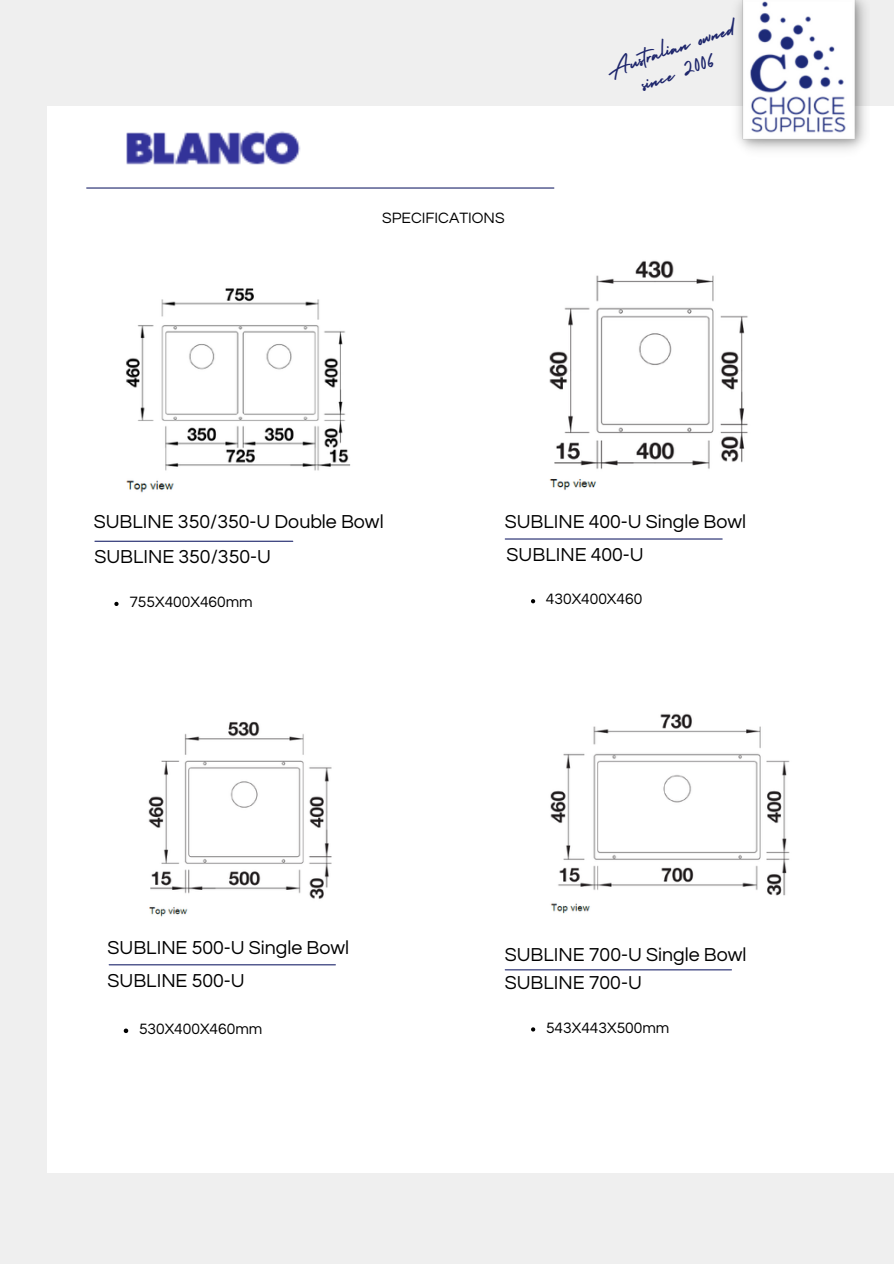
<style>
.page{position:relative;width:894px;height:1264px;background:#fff}
.page>*{position:absolute;margin:0;border:0;box-sizing:border-box;transform-origin:0 0}
.t1{font:24.75px/24.5px "Holiday";color:#1e266c;text-align:center}
.t2{font:19.5px "Questrial";color:#000}
.t3{font:15.6px "Questrial";color:#000}
</style>
<div class="page">
<div style="left:0;top:0;width:893px;height:1263px;background:#efefef"></div>
<div style="left:47px;top:106px;width:846px;height:1067px;background:#fff"></div>
<hr style="left:87px;top:187px;width:466px;height:2px;background:#1e266c">
<img style="left:737px;top:0;width:129px;height:150px">
<hr style="left:95px;top:540px;width:198px;height:2px;background:#1e266c">
<svg style="left:114px;top:602px;width:4px;height:4px"></svg>
<hr style="left:505px;top:538px;width:217px;height:1px;background:#1e266c">
<svg style="left:531px;top:599px;width:4px;height:4px"></svg>
<img style="left:126px;top:131px;width:175px;height:34px">
<img style="left:126px;top:288px;width:225px;height:205px">
<img style="left:549px;top:260px;width:199px;height:230px">
<hr style="left:109px;top:964px;width:226px;height:1px;background:#1e266c">
<img style="left:148px;top:721px;width:184px;height:196px">
<svg style="left:124px;top:1028px;width:4px;height:5px"></svg>
<img style="left:550px;top:713px;width:240px;height:200px">
<hr style="left:505px;top:969px;width:226px;height:1px;background:#1e266c">
<svg style="left:531px;top:1027px;width:4px;height:4px"></svg>
<p class="t3" style="left:382px;top:210px;width:124px">SPECIFICATIONS</p>
<p class="t1" style="left:601px;top:57px;width:137px;rotate:-19deg">Australian owned since 2006</p>
<p class="t2" style="left:94px;top:512px;width:291px">SUBLINE 350/350-U Double Bowl</p>
<p class="t2" style="left:94px;top:547px;width:178px">SUBLINE 350/350-U</p>
<p class="t2" style="left:504px;top:512px;width:243px">SUBLINE 400-U Single Bowl</p>
<p class="t2" style="left:506px;top:545px;width:138px">SUBLINE 400-U</p>
<p class="t3" style="left:129px;top:594px;width:125px">755X400X460mm</p>
<h4 class="t3" style="left:545px;top:591px;width:98px">430X400X460</h4>
<p class="t2" style="left:107px;top:938px;width:243px">SUBLINE 500-U Single Bowl</p>
<p class="t2" style="left:107px;top:970px;width:139px">SUBLINE 500-U</p>
<p class="t3" style="left:139px;top:1021px;width:125px">530X400X460mm</p>
<p class="t2" style="left:504px;top:945px;width:243px">SUBLINE 700-U Single Bowl</p>
<p class="t2" style="left:504px;top:973px;width:139px">SUBLINE 700-U</p>
<p class="t3" style="left:546px;top:1019px;width:125px">543X443X500mm</p>
</div>
